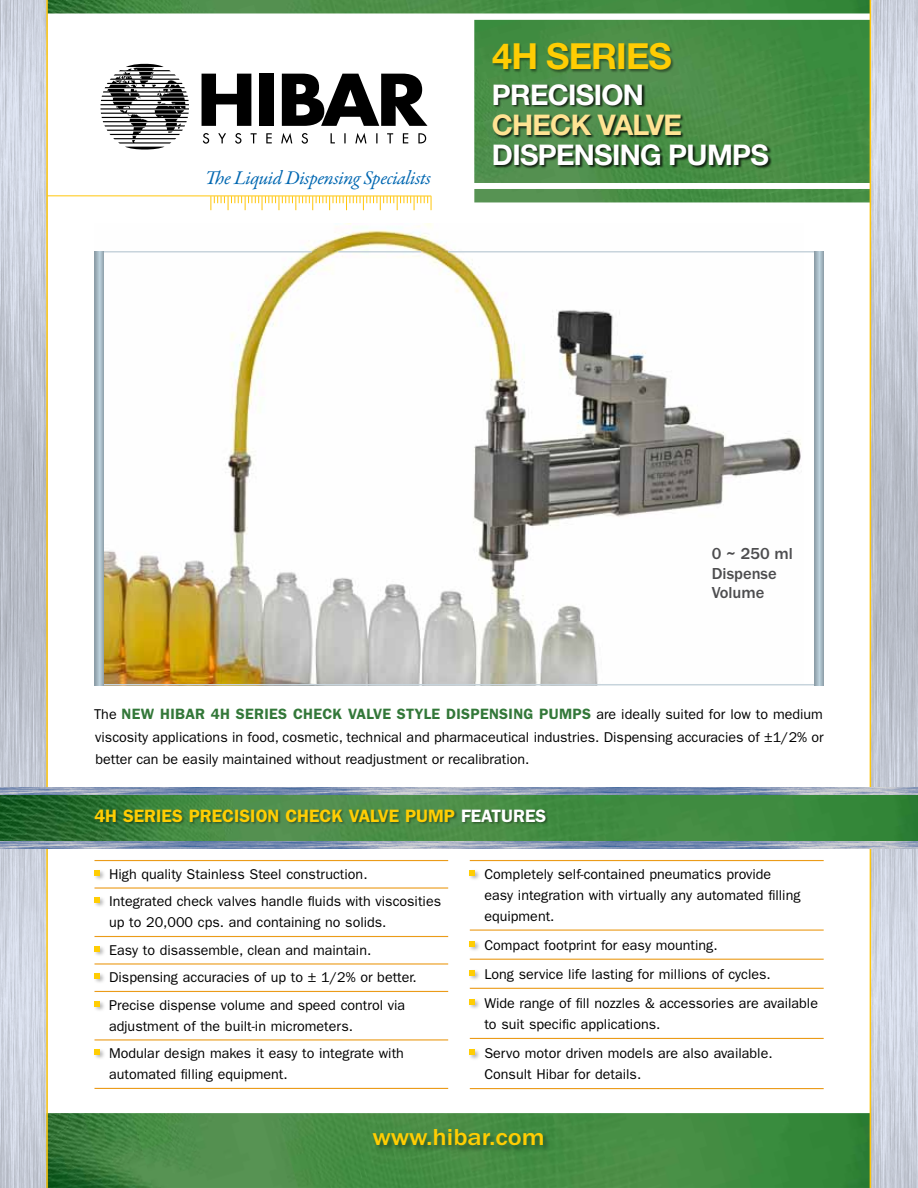
<style>
.page{position:relative;width:918px;height:1188px;background:#fff}
.page>*{position:absolute;margin:0;border:0;box-sizing:border-box;transform-origin:0 0}
.t1{font:700 36px "Helvetica Neue";color:#ffcd03}
.t2{font:700 28.5px "Helvetica Neue";letter-spacing:-.025em;color:#fff}
.t3{font:700 28.5px "Helvetica Neue";letter-spacing:-.05em;color:#ffe393}
.t4{font:500 24px "Franklin Gothic";color:#ffcd03;scale:1.1 1}
.t5{font:italic 19.65px "Garamond Premr Pro";letter-spacing:-.02em;color:#0067b1}
.t6{font:600 18px "Franklin Gothic";color:#ffcd03}
.t7{font:500 16.5px/19.5px "Franklin Gothic";color:#4d4d4f}
.t8{font:600 15px "Franklin Gothic";letter-spacing:.02em;color:#337839}
.t9{font:14.25px/27.5px "Franklin Gothic";color:#000}
.s1{font-weight:400;font-size:14.25px;color:#000}
.s2{color:#fff}
</style>
<div class="page">
<img style="left:871px;top:0;width:47px;height:1188px">
<img style="left:0;top:0;width:46px;height:1188px">
<img style="left:474px;top:189px;width:396px;height:13px">
<img style="left:48px;top:0;width:822px;height:13px">
<img style="left:474px;top:20px;width:396px;height:163px">
<svg style="left:202px;top:74px;width:49px;height:52px"></svg>
<div style="left:259px;top:74px;width:15px;height:52px;background:#000"></div>
<svg style="left:282px;top:74px;width:146px;height:52px"></svg>
<img style="left:48px;top:1113px;width:822px;height:75px">
<hr style="left:47px;top:195px;width:384px;height:1px;background:#ffc60b">
<svg style="left:211px;top:196px;width:221px;height:14px"></svg>
<hr style="left:870px;top:0;width:1px;height:1188px;background:#ffc60b">
<hr style="left:46px;top:0;width:2px;height:1188px;background:#ffc60b">
<svg style="left:100px;top:63px;width:89px;height:87px"></svg>
<svg style="left:203px;top:133px;width:223px;height:11px"></svg>
<img style="left:0;top:787px;width:918px;height:55px">
<svg style="left:0;top:788px;width:918px;height:6px;background:#8d9cb9"></svg>
<svg style="left:0;top:842px;width:918px;height:6px;background:#8d9cb9"></svg>
<img style="left:309px;top:224px;width:143px;height:26px">
<hr style="left:94px;top:860px;width:354px;height:1px;background:#eb9b19">
<hr style="left:94px;top:887px;width:354px;height:2px;background:#eb9b19">
<hr style="left:94px;top:936px;width:354px;height:1px;background:#eb9b19">
<hr style="left:94px;top:963px;width:354px;height:2px;background:#eb9b19">
<hr style="left:94px;top:991px;width:354px;height:1px;background:#eb9b19">
<hr style="left:94px;top:1039px;width:354px;height:2px;background:#eb9b19">
<hr style="left:94px;top:1088px;width:354px;height:1px;background:#eb9b19">
<div style="left:93px;top:869px;width:13px;height:12px;background:#000;opacity:.3"></div>
<svg style="left:94px;top:870px;width:6px;height:5px"></svg>
<div style="left:93px;top:896px;width:13px;height:13px;background:#000;opacity:.3"></div>
<svg style="left:94px;top:897px;width:6px;height:6px"></svg>
<div style="left:93px;top:945px;width:13px;height:12px;background:#000;opacity:.3"></div>
<svg style="left:94px;top:946px;width:6px;height:5px"></svg>
<div style="left:93px;top:972px;width:13px;height:13px;background:#000;opacity:.3"></div>
<svg style="left:94px;top:973px;width:6px;height:6px"></svg>
<div style="left:93px;top:1000px;width:13px;height:12px;background:#000;opacity:.3"></div>
<svg style="left:94px;top:1001px;width:6px;height:5px"></svg>
<div style="left:93px;top:1048px;width:13px;height:13px;background:#000;opacity:.3"></div>
<svg style="left:94px;top:1049px;width:6px;height:6px"></svg>
<hr style="left:470px;top:860px;width:354px;height:1px;background:#eb9b19">
<hr style="left:470px;top:930px;width:354px;height:1px;background:#eb9b19">
<hr style="left:470px;top:959px;width:354px;height:1px;background:#eb9b19">
<hr style="left:470px;top:988px;width:354px;height:1px;background:#eb9b19">
<hr style="left:470px;top:1038px;width:354px;height:1px;background:#eb9b19">
<hr style="left:470px;top:1088px;width:354px;height:1px;background:#eb9b19">
<div style="left:469px;top:869px;width:12px;height:12px;background:#000;opacity:.3"></div>
<svg style="left:470px;top:870px;width:5px;height:5px"></svg>
<div style="left:469px;top:940px;width:12px;height:12px;background:#000;opacity:.3"></div>
<svg style="left:470px;top:941px;width:5px;height:5px"></svg>
<div style="left:469px;top:969px;width:12px;height:13px;background:#000;opacity:.3"></div>
<svg style="left:470px;top:970px;width:5px;height:6px"></svg>
<div style="left:469px;top:998px;width:12px;height:13px;background:#000;opacity:.3"></div>
<svg style="left:470px;top:999px;width:5px;height:6px"></svg>
<div style="left:469px;top:1048px;width:12px;height:13px;background:#000;opacity:.3"></div>
<svg style="left:470px;top:1050px;width:5px;height:5px"></svg>
<div style="left:372px;top:1127px;width:178px;height:25px;background:#000;opacity:.4"></div>
<div style="left:94px;top:809px;width:455px;height:16px;background:#000;opacity:.4"></div>
<div style="left:493px;top:84px;width:279px;height:85px;background:#000;opacity:.75"></div>
<div style="left:493px;top:42px;width:181px;height:32px;background:#000;opacity:.4"></div>
<svg style="left:94px;top:250px;width:720px;height:436px"></svg>
<hr style="left:338px;top:251px;width:83px;height:2px;background:#c7d4dc">
<svg style="left:94px;top:251px;width:10px;height:434px;background:#a3b5c0"></svg>
<svg style="left:814px;top:251px;width:10px;height:435px;background:#a3b6c0"></svg>
<h1 class="t1" style="left:492px;top:34px;width:76px">4H SERIES</h1>
<h3 class="t5" style="left:205px;top:166px;width:227px">The Liquid Dispensing Specialists</h3>
<h2 class="t2" style="left:492px;top:78px;width:154px">PRECISION</h2>
<h2 class="t3" style="left:492px;top:108px;width:192px">CHEC K VALVE</h2>
<h2 class="t2" style="left:492px;top:138px;width:278px">DISPENSING PUMPS</h2>
<p class="t7" style="left:712px;top:544px;width:83px">0 ~ 250 ml<br>Dispense<br>Volume</p>
<p class="t8" style="left:94px;top:705px;width:730px"><span class="s1">The</span> NEW HIBAR 4H SERIES CHECK VALVE STYLE DISPENSING PUMPS <span class="s1">are ideally suited for low to medium</span></p>
<p class="t9" style="left:95px;top:726px;width:730px;line-height:22.5px">viscosity applications in food, cosmetic, technical and pharmaceutical industries. Dispensing accuracies of ±1/2% or better can be easily maintained without readjustment or recalibration.</p>
<p class="t6" style="left:94px;top:805px;width:50px">4H SERIE</p>
<p class="t6" style="left:172px;top:805px;width:374px">S PRECISION CHECK VALVE PUMP <span class="s2">FEATURES</span></p>
<p class="t9" style="left:109px;top:860px;width:334px">High quality Stainless Steel construction.<br>Integrated check valves handle fluids with viscosities</p>
<p class="t9" style="left:109px;top:909px;width:309px">up to 20,000 cps. and containing no solids.<br>Easy to disassemble, clean and maintain.<br>Dispensing accuracies of up to ± 1/2% or better.<br>Precise dispense volume and speed control via</p>
<p class="t9" style="left:109px;top:1012px;width:296px">adjustment of the built-in micrometers.<br>Modular design makes it easy to integrate with</p>
<p class="t9" style="left:109px;top:1061px;width:180px">automated filling equipment.</p>
<p class="t9" style="left:484px;top:864px;width:318px;line-height:21px">Completely self-contained pneumatics provide easy integration with virtually any automated filling equipment.</p>
<p class="t9" style="left:484px;top:931px;width:335px;line-height:29.1px">Compact footprint for easy mounting.<br>Long service life lasting for millions of cycles.<br>Wide range of fill nozzles &amp; accessories are available</p>
<p class="t9" style="left:484px;top:1010px;width:290px;line-height:29.1px">to suit specific applications.<br>Servo motor driven models are also available.</p>
<p class="t9" style="left:484px;top:1061px;width:158px">Consult Hibar for details.</p>
<h3 class="t4" style="left:372px;top:1124px;width:158px">www.hibar.com</h3>
</div>
